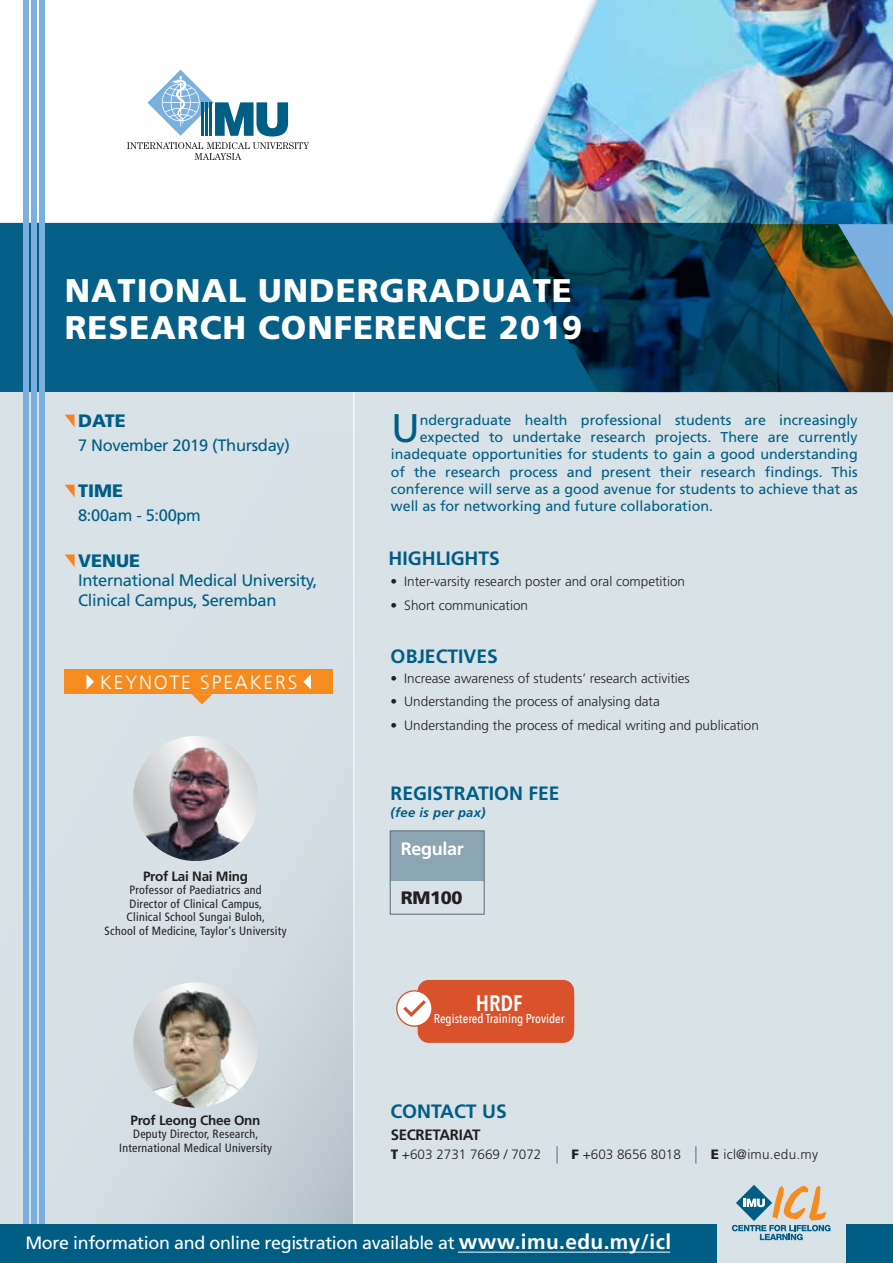
<style>
.page{position:relative;width:893px;height:1263px;background:#fff}
.page>*{position:absolute;margin:0;border:0;box-sizing:border-box;transform-origin:0 0}
.t1{font:39.9px "Frutiger";color:#005e85}
.t2{font:900 32.7px/36.9px "Frutiger";letter-spacing:.03em;color:#fff}
.t3{font:600 22.35px "Avenir Next Condensed";color:#fff}
.t4{font:700 19.35px "Frutiger";color:#005e85}
.t5{font:300 19.35px "Frutiger";letter-spacing:.1em;color:#fff}
.t6{font:900 18px "Frutiger";color:#005e85}
.t7{font:700 18px "Frutiger";letter-spacing:-.02em;color:#fff}
.t8{font:900 18px "Frutiger";letter-spacing:-.02em;color:#231f20}
.t9{font:17.85px "Frutiger";letter-spacing:-.02em;color:#fff}
.t10{font:16.5px/19.2px "Frutiger";letter-spacing:-.02em;color:#005e85}
.t11{font:700 15px "Frutiger";letter-spacing:-.02em;color:#231f20}
.t12{font:14.25px "Frutiger";color:#005e85}
.t13{font:300 13.5px "Frutiger";color:#231f20}
.t14{font:700 13.5px "Frutiger";letter-spacing:-.02em;color:#231f20}
.t15{font:300 13.5px "Frutiger";letter-spacing:.02em;color:#231f20}
.t16{font:italic 700 13.05px "Frutiger";letter-spacing:.02em;color:#005e85}
.t17{font:500 12.9px "Avenir Next Condensed";color:#fff}
.t18{font:condensed 12px/13.5px "Frutiger";letter-spacing:.02em;color:#231f20;text-align:center}
.s1{font-weight:900}
.s2{font-weight:700;font-size:20.85px}
</style>
<div class="page">
<div style="left:0;top:392px;width:893px;height:871px;background:#d8e2e7"></div>
<svg style="left:0;top:430px;width:353px;height:795px"></svg>
<img style="left:499px;top:0;width:394px;height:224px">
<svg style="left:0;top:223px;width:849px;height:169px;background:#045276"></svg>
<svg style="left:148px;top:70px;width:140px;height:66px"></svg>
<hr style="left:205px;top:102px;width:3px;height:34px;background:#005e85">
<hr style="left:201px;top:102px;width:3px;height:34px;background:#005e85">
<hr style="left:209px;top:102px;width:3px;height:34px;background:#005e85">
<svg style="left:127px;top:142px;width:182px;height:18px"></svg>
<svg style="left:750px;top:224px;width:143px;height:168px;background:#4d5042"></svg>
<div style="left:32px;top:0;width:5px;height:1225px;background:#7aafdf"></div>
<div style="left:24px;top:0;width:5px;height:1225px;background:#7aafdf"></div>
<div style="left:40px;top:0;width:5px;height:1225px;background:#7aafdf"></div>
<svg style="left:65px;top:415px;width:10px;height:12px"></svg>
<svg style="left:65px;top:485px;width:10px;height:12px"></svg>
<svg style="left:65px;top:554px;width:10px;height:13px"></svg>
<hr style="left:353px;top:392px;width:1px;height:833px;background:#fff">
<div style="left:65px;top:669px;width:268px;height:25px;background:#f68b1f"></div>
<svg style="left:86px;top:675px;width:8px;height:14px"></svg>
<svg style="left:303px;top:675px;width:8px;height:14px"></svg>
<svg style="left:192px;top:694px;width:20px;height:10px"></svg>
<svg style="left:556px;top:1146px;width:2px;height:17px"></svg>
<svg style="left:695px;top:1146px;width:1px;height:17px"></svg>
<div style="left:390px;top:831px;width:94px;height:49px;background:#8ca5b3"></div>
<div style="left:390px;top:830px;width:95px;height:85px;border:1px solid #5e707a"></div>
<div style="left:0;top:1225px;width:716px;height:38px;background:#005e85"></div>
<div style="left:846px;top:1225px;width:47px;height:38px;background:#005e85"></div>
<svg style="left:732px;top:1185px;width:98px;height:55px"></svg>
<hr style="left:458px;top:1252px;width:212px;height:1px;background:#fff">
<svg style="left:397px;top:991px;width:35px;height:35px"></svg>
<div style="left:396px;top:990px;width:37px;height:37px;border:1px solid #d9522c;border-radius:50%"></div>
<svg style="left:403px;top:980px;width:171px;height:63px;background:#db6443"></svg>
<svg style="left:133px;top:982px;width:125px;height:125px"></svg>
<img style="left:144px;top:989px;width:105px;height:118px">
<img style="left:133px;top:736px;width:125px;height:125px;border-radius:63px">
<h2 class="t2" style="left:65px;top:271px;width:519px">NATIONAL UNDERGRADUATE<br>RESEARCH CONFERENCE 2019</h2>
<p class="t6" style="left:78px;top:410px;width:49px">DATE</p>
<p class="t10" style="left:78px;top:435px;width:213px">7 November 2019 (Thursday)</p>
<p class="t6" style="left:78px;top:480px;width:47px">TIME</p>
<p class="t10" style="left:78px;top:505px;width:124px">8:00am - 5:00pm</p>
<p class="t6" style="left:78px;top:550px;width:63px">VENUE</p>
<p class="t10" style="left:78px;top:571px;width:241px">International Medical University,<br>Clinical Campus, Seremban</p>
<p class="t12" style="left:420px;top:412px;width:440px">ndergraduate health professional students are increasingly</p>
<p class="t12" style="left:420px;top:429px;width:440px">expected to undertake research projects. There are currently</p>
<p class="t12" style="left:391px;top:446px;width:468px">inadequate opportunities for students to gain a good understanding</p>
<p class="t12" style="left:391px;top:463px;width:468px">of the research process and present their research findings. This</p>
<p class="t12" style="left:391px;top:480px;width:468px">conference will serve as a good avenue for students to achieve that as</p>
<p class="t12" style="left:391px;top:497px;width:324px">well as for networking and future collaboration.</p>
<h1 class="t1" style="left:391px;top:405px;width:30px">U</h1>
<h3 class="t4" style="left:388px;top:546px;width:113px">HIGHLIGHTS</h3>
<p class="t13" style="left:390px;top:574px;width:296px">• Inter-varsity research poster and oral competition</p>
<p class="t13" style="left:390px;top:597px;width:139px">• Short communication</p>
<h3 class="t4" style="left:391px;top:645px;width:109px">OBJECTIVES</h3>
<h3 class="t5" style="left:100px;top:671px;width:199px">KEYNOTE SPEAKERS</h3>
<p class="t13" style="left:390px;top:671px;width:301px">• Increase awareness of students’ research activities</p>
<p class="t13" style="left:390px;top:694px;width:271px">• Understanding the process of analysing data</p>
<p class="t13" style="left:390px;top:717px;width:370px">• Understanding the process of medical writing and publication</p>
<p class="t14" style="left:143px;top:868px;width:106px">Prof Lai Nai Ming</p>
<p class="t18" style="left:105px;top:883px;width:183px">Professor of Paediatrics and<br>Director of Clinical Campus,<br>Clinical School Sungai Buloh,<br>School of Medicine, Taylor's University</p>
<p class="t14" style="left:131px;top:1112px;width:131px">Prof Leong Chee Onn</p>
<p class="t18" style="left:119px;top:1127px;width:154px">Deputy Director, Research,<br>International Medical University</p>
<h3 class="t4" style="left:391px;top:782px;width:170px">REGISTRATION FEE</h3>
<p class="t16" style="left:391px;top:804px;width:96px">(fee is per pax)</p>
<p class="t7" style="left:401px;top:838px;width:64px">Regular</p>
<p class="t8" style="left:401px;top:887px;width:63px">RM100</p>
<h3 class="t3" style="left:476px;top:989px;width:48px">HRDF</h3>
<p class="t17" style="left:434px;top:1010px;width:132px">Registered Training Provider</p>
<h3 class="t4" style="left:390px;top:1100px;width:118px">CONTACT US</h3>
<p class="t11" style="left:391px;top:1125px;width:91px">SECRETARIAT</p>
<p class="t13" style="left:391px;top:1146px;width:152px"><span class="s1">T</span> +603 2731 7669 / 7072</p>
<p class="t13" style="left:571px;top:1146px;width:111px"><span class="s1">F</span> +603 8656 8018</p>
<p class="t15" style="left:711px;top:1146px;width:109px"><span class="s1">E</span> icl@imu.edu.my</p>
<p class="t9" style="left:25px;top:1232px;width:647px">More information and online registration available at <span class="s2">www.imu.edu.my/icl</span></p>
</div>
